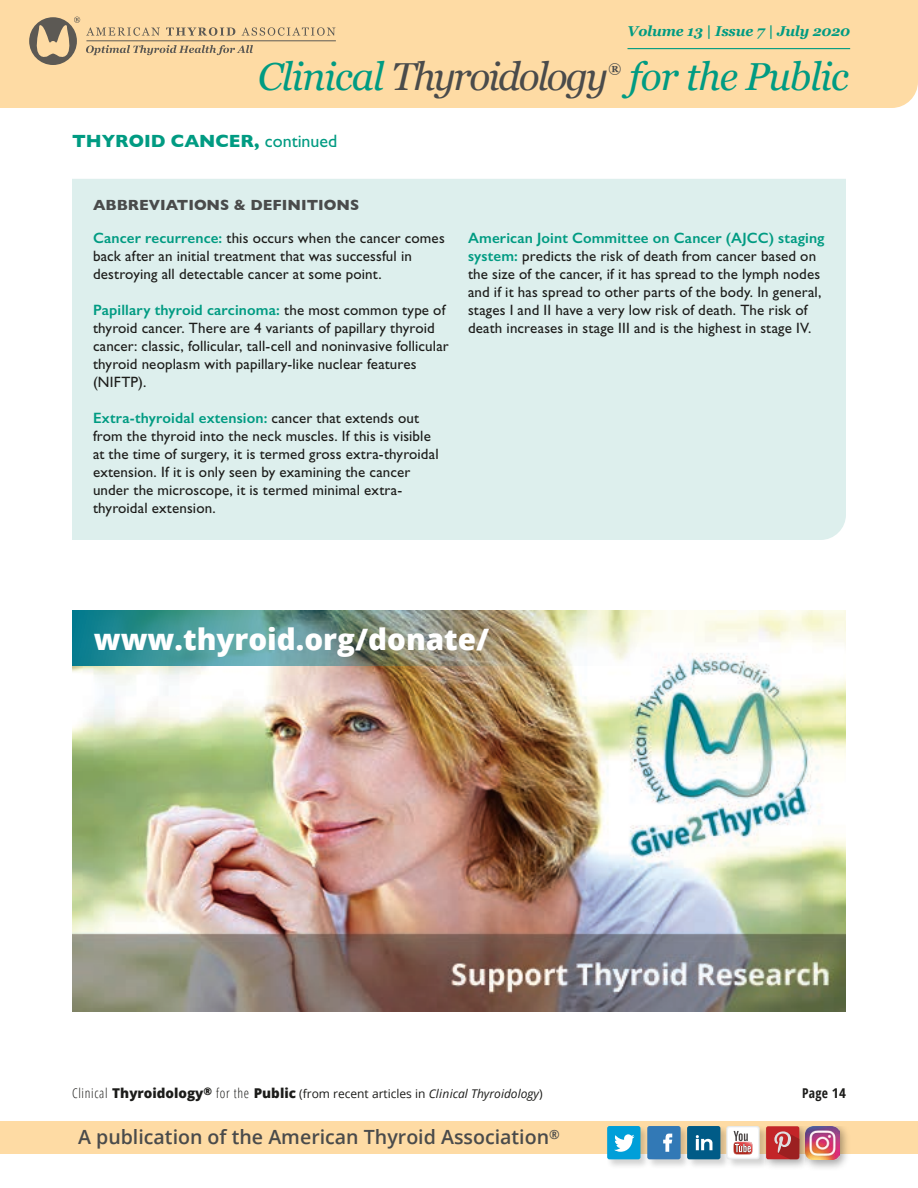
<style>
.page{position:relative;width:918px;height:1188px;background:#fff}
.page>*{position:absolute;margin:0;border:0;box-sizing:border-box;transform-origin:0 0}
.t1{font:italic 39px "Georgia";letter-spacing:-.05em;color:#4a4b4b}
.t2{font:italic 39px "Georgia";letter-spacing:-.025em;color:#009b82}
.t3{font:800 29.55px "Open Sans";color:#fff}
.t4{font:600 19.65px "Open Sans";color:#4a4b4b}
.t5{font:700 18px "Gill Sans";color:#009b82}
.abbreviations_body{font:15px/18px "Gill Sans Std";letter-spacing:.01em;color:#1c1c1a}
.abbreviations_head{font:700 15px "Gill Sans";color:#4a4b4b}
.t6{font:italic 700 14.25px "Georgia";letter-spacing:-.01em;color:#009b82}
.t7{font:700 13.65px "Georgia";color:#4a4b4b}
.t8{font:700 condensed 13.5px "Open Sans";color:#1c1c1a}
.t9{font:12px "Open Sans";color:#1c1c1a}
.s1{color:#009b82}
.s2{font-family:"Gill Sans Std";font-weight:400}
.s3{font-family:"Gill Sans";font-weight:600;color:#009b82}
.s4{font-weight:300;font-stretch:condensed;font-size:13.5px}
.s5{font-weight:800;font-size:13.5px}
.s6{font-style:italic}
.s7{font-style:inherit}
</style>
<div class="page">
<div style="left:0;top:0;width:918px;height:108px;background:#fedba4"></div>
<hr style="left:628px;top:48px;width:222px;height:1px;background:#009b82">
<hr style="left:86px;top:41px;width:250px;height:1px;background:#4a4b4b">
<svg style="left:86px;top:27px;width:74px;height:9px"></svg>
<svg style="left:166px;top:27px;width:69px;height:9px"></svg>
<svg style="left:242px;top:27px;width:93px;height:9px"></svg>
<svg style="left:29px;top:17px;width:51px;height:48px;background:#b4a07f"></svg>
<svg style="left:86px;top:45px;width:167px;height:10px;background:#ceb58c"></svg>
<div style="left:0;top:1121px;width:918px;height:33px;background:#fedba4"></div>
<div style="left:606px;top:1125px;width:164px;height:45px;background:#1c1c1a;opacity:.2"></div>
<div style="left:687px;top:1126px;width:33px;height:33px;background:#005b87;border-radius:2px"></div>
<svg style="left:696px;top:1135px;width:16px;height:15px"></svg>
<div style="left:607px;top:1126px;width:33px;height:33px;background:#009fd9;border-radius:2px"></div>
<svg style="left:614px;top:1134px;width:21px;height:18px"></svg>
<div style="left:647px;top:1126px;width:34px;height:33px;background:#3279b6;border-radius:2px"></div>
<svg style="left:663px;top:1134px;width:10px;height:18px"></svg>
<svg style="left:726px;top:1126px;width:34px;height:33px"></svg>
<svg style="left:727px;top:1127px;width:32px;height:32px"></svg>
<img style="left:809px;top:1126px;width:38px;height:42px">
<img style="left:809px;top:1126px;width:31px;height:34px">
<img style="left:766px;top:1126px;width:43px;height:44px">
<div style="left:766px;top:1126px;width:33px;height:33px;background:#c32528;border-radius:2px"></div>
<svg style="left:774px;top:1131px;width:25px;height:28px"></svg>
<div style="left:72px;top:179px;width:774px;height:361px;background:#ddefed"></div>
<img style="left:72px;top:610px;width:774px;height:401px">
<img style="left:72px;top:610px;width:772px;height:56px">
<p class="t6" style="left:628px;top:21px;width:224px">Volume 13 | Issue 7 | July 2020</p>
<h1 class="t1" style="left:258px;top:48px;width:352px"><span class="s1">Clinical</span> Thyroidology</h1>
<p class="t7" style="left:609px;top:58px;width:14px">®</p>
<h1 class="t2" style="left:629px;top:48px;width:221px">for the Public</h1>
<p class="t5" style="left:72px;top:127px;width:267px">THYROID CANCER, <span class="s2">continued</span></p>
<p class="abbreviations_head" style="left:93px;top:193px;width:268px">ABBREVIATIONS &amp; DEFINITIONS</p>
<p class="abbreviations_body" style="left:93px;top:229px;width:353px"><span class="s3">Cancer recurrence:</span> this occurs when the cancer comes back after an initial treatment that was successful in destroying all detectable cancer at some point.</p>
<p class="abbreviations_body" style="left:93px;top:301px;width:357px"><span class="s3">Papillary thyroid carcinoma:</span> the most common type of thyroid cancer. There are 4 variants of papillary thyroid cancer: classic, follicular, tall-cell and noninvasive follicular thyroid neoplasm with papillary-like nuclear features (NIFTP).</p>
<p class="abbreviations_body" style="left:93px;top:409px;width:347px"><span class="s3">Extra-thyroidal extension:</span> cancer that extends out from the thyroid into the neck muscles. If this is visible at the time of surgery, it is termed gross extra-thyroidal extension. If it is only seen by examining the cancer under the microscope, it is termed minimal extra&shy;thyroidal extension.</p>
<p class="abbreviations_body" style="left:468px;top:229px;width:358px"><span class="s3">American Joint Committee on Cancer (AJCC) staging system:</span> predicts the risk of death from cancer based on the size of the cancer, if it has spread to the lymph nodes and if it has spread to other parts of the body. In general, stages I and II have a very low risk of death. The risk of death increases in stage III and is the highest in stage IV.</p>
<p class="t3" style="left:94px;top:617px;width:397px">www.thyroid.org/donate/</p>
<p class="t9" style="left:72px;top:1086px;width:472px"><span class="s4">Clinical</span> <span class="s5">Thyroidology</span><sup>®</sup> <span class="s4">for the</span> <span class="s5">Public</span> (from recent articles in <span class="s6">Clinical Thyroidology</span>)</p>
<p class="t8" style="left:802px;top:1084px;width:45px">Page <span class="s7">14</span></p>
<h3 class="t4" style="left:78px;top:1123px;width:483px">A publication of the American Thyroid Association<sup>®</sup></h3>
</div>
